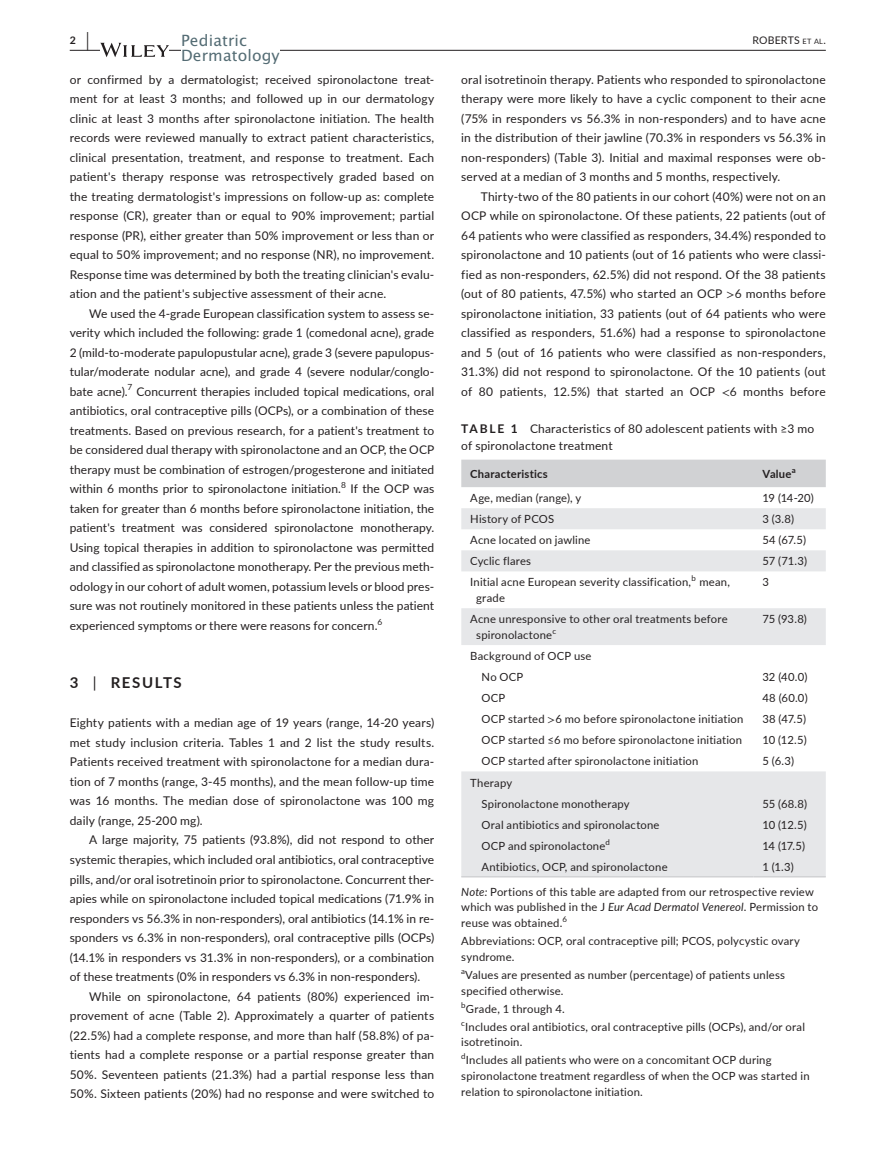
<style>
.page{position:relative;width:893px;height:1174px;background:#fff}
.page>*{position:absolute;margin:0;border:0;box-sizing:border-box;transform-origin:0 0}
.t1{font:15.45px/15px "Lucida Sans Unicode";letter-spacing:.01em;color:#546c74}
.t2{font:700 15px "Lato";letter-spacing:.105em;color:#231f20}
.t3{font:12px/19.5px "Lato";letter-spacing:.01em;color:#231f20;text-align:justify}
.t4{font:11.25px/15.8px "Lato";letter-spacing:.015em;color:#231f20}
.t5{font:700 11.25px "Lato";letter-spacing:.02em;color:#231f20}
.t6{font:10.5px "Lato";letter-spacing:.02em;color:#231f20}
.t7{font:700 10.5px "Lato";color:#231f20}
.t8{font:8.4px "Lato";color:#231f20}
.t9{font:7.8px "Lato";color:#231f20}
.t10{font:700 7.8px "Lato";color:#231f20}
.s1{font-size:19.5px}
.s2{font-size:7.35px}
.s3{font-family:"STIX"}
.s4{font-weight:700}
.s5{font-weight:400}
.s6{font-style:italic}
</style>
<div class="page">
<hr style="left:70px;top:50px;width:756px;height:1px;background:#231f20">
<svg style="left:100px;top:43px;width:69px;height:14px"></svg>
<div style="left:181px;top:33px;width:99px;height:35px;background:#fff"></div>
<div style="left:461px;top:459px;width:365px;height:28px;background:#d1d2d4"></div>
<svg style="left:461px;top:508px;width:365px;height:368px"></svg>
<hr style="left:461px;top:876px;width:292px;height:1px;background:#d1d2d4">
<hr style="left:753px;top:876px;width:73px;height:1px;background:#d1d2d4">
<p class="t7" style="left:70px;top:33px;width:21px">2 <span class="s1">|</span></p>
<p class="t1" style="left:181px;top:33px;width:100px">Pediatric<br>Dermatology</p>
<p class="t6" style="left:752px;top:33px;width:75px">ROBERTS <span class="s2">et al</span>.</p>
<p class="t3" style="left:70px;top:69px;width:366px">or confirmed by a dermatologist; received spironolactone treat&shy;ment for at least 3 months; and followed up in our dermatology clinic at least 3 months after spironolactone initiation. The health records were reviewed manually to extract patient characteristics, clinical presentation, treatment, and response to treatment. Each patient's therapy response was retrospectively graded based on the treating dermatologist's impressions on follow-up as: complete response (CR), greater than or equal to 90% improvement; partial response (PR), either greater than 50% improvement or less than or equal to 50% improvement; and no response (NR), no improvement.<br>Response time was determined by both the treating clinician's evalu&shy;ation and the patient's subjective assessment of their acne.</p>
<p class="t3" style="left:70px;top:303px;width:366px;text-indent:20px">We used the 4-grade European classification system to assess se&shy;verity which included the following: grade 1 (comedonal acne), grade 2 (mild-to-moderate papulopustular acne), grade 3 (severe papulopus&shy;tular/moderate nodular acne), and grade 4 (severe nodular/conglo&shy;bate acne).</p>
<p class="t3" style="left:461px;top:69px;width:366px">oral isotretinoin therapy. Patients who responded to spironolactone therapy were more likely to have a cyclic component to their acne (75% in responders vs 56.3% in non-responders) and to have acne in the distribution of their jawline (70.3% in responders vs 56.3% in non-responders) (Table 3). Initial and maximal responses were ob&shy;served at a median of 3 months and 5 months, respectively.</p>
<p class="t3" style="left:461px;top:186px;width:366px;text-indent:20px">Thirty-two of the 80 patients in our cohort (40%) were not on an OCP while on spironolactone. Of these patients, 22 patients (out of 64 patients who were classified as responders, 34.4%) responded to spironolactone and 10 patients (out of 16 patients who were classi&shy;fied as non-responders, 62.5%) did not respond. Of the 38 patients (out of 80 patients, 47.5%) who started an OCP <span class="s3">&gt;</span>6 months before spironolactone initiation, 33 patients (out of 64 patients who were classified as responders, 51.6%) had a response to spironolactone and 5 (out of 16 patients who were classified as non-responders, 31.3%) did not respond to spironolactone. Of the 10 patients (out of 80 patients, 12.5%) that started an OCP <span class="s3">&lt;</span>6 months before</p>
<p class="t3" style="left:461px;top:420px;width:355px;line-height:16.5px"><span class="s4">TABLE 1</span> Characteristics of 80 adolescent patients with ≥3 mo of spironolactone treatment</p>
<p class="t5" style="left:470px;top:465px;width:79px">Characteristics</p>
<p class="t5" style="left:762px;top:465px;width:31px">Value</p>
<p class="t10" style="left:792px;top:464px;width:5px">a</p>
<p class="t4" style="left:470px;top:490px;width:113px">Age, median (range), y</p>
<p class="t4" style="left:762px;top:490px;width:53px">19 (14-20)</p>
<p class="t4" style="left:470px;top:511px;width:85px">History of PCOS</p>
<p class="t4" style="left:762px;top:511px;width:33px">3 (3.8)</p>
<p class="t4" style="left:470px;top:532px;width:122px">Acne located on jawline</p>
<p class="t4" style="left:762px;top:532px;width:45px">54 (67.5)</p>
<p class="t4" style="left:470px;top:553px;width:62px">Cyclic flares</p>
<p class="t4" style="left:762px;top:553px;width:46px">57 (71.3)</p>
<p class="t4" style="left:470px;top:574px;width:222px">Initial acne European severity classification,</p>
<p class="t9" style="left:691px;top:573px;width:6px">b</p>
<p class="t8" style="left:128px;top:381px;width:6px">7</p>
<p class="t3" style="left:70px;top:381px;width:366px;text-indent:67px">Concurrent therapies included topical medications, oral antibiotics, oral contraceptive pills (OCPs), or a combination of these treatments. Based on previous research, for a patient's treatment to be considered dual therapy with spironolactone and an OCP, the OCP therapy must be combination of estrogen/progesterone and initiated within 6 months prior to spironolactone initiation.</p>
<p class="t8" style="left:341px;top:479px;width:6px">8</p>
<p class="t3" style="left:70px;top:479px;width:366px;text-indent:281px">If the OCP was taken for greater than 6 months before spironolactone initiation, the patient's treatment was considered spironolactone monotherapy.<br>Using topical therapies in addition to spironolactone was permitted and classified as spironolactone monotherapy. Per the previous meth&shy;odology in our cohort of adult women, potassium levels or blood pres&shy;sure was not routinely monitored in these patients unless the patient experienced symptoms or there were reasons for concern.</p>
<p class="t4" style="left:762px;top:574px;width:8px">3</p>
<p class="t4" style="left:699px;top:574px;width:32px">mean,</p>
<p class="t4" style="left:476px;top:590px;width:30px">grade</p>
<p class="t4" style="left:762px;top:611px;width:46px">75 (93.8)</p>
<p class="t4" style="left:476px;top:611px;width:253px;text-indent:-6px">Acne unresponsive to other oral treatments before spironolactone</p>
<p class="t8" style="left:378px;top:615px;width:6px">6</p>
<p class="t9" style="left:552px;top:625px;width:5px">c</p>
<p class="t2" style="left:70px;top:672px;width:114px">3 <span class="s5">|</span> RESULTS</p>
<p class="t3" style="left:70px;top:713px;width:366px">Eighty patients with a median age of 19 years (range, 14-20 years) met study inclusion criteria. Tables 1 and 2 list the study results.<br>Patients received treatment with spironolactone for a median dura&shy;tion of 7 months (range, 3-45 months), and the mean follow-up time was 16 months. The median dose of spironolactone was 100 mg daily (range, 25-200 mg).</p>
<p class="t3" style="left:70px;top:830px;width:366px;text-indent:20px">A large majority, 75 patients (93.8%), did not respond to other systemic therapies, which included oral antibiotics, oral contraceptive pills, and/or oral isotretinoin prior to spironolactone. Concurrent ther&shy;apies while on spironolactone included topical medications (71.9% in responders vs 56.3% in non-responders), oral antibiotics (14.1% in re&shy;sponders vs 6.3% in non-responders), oral contraceptive pills (OCPs) (14.1% in responders vs 31.3% in non-responders), or a combination of these treatments (0% in responders vs 6.3% in non-responders).</p>
<p class="t3" style="left:70px;top:986px;width:366px;text-indent:20px">While on spironolactone, 64 patients (80%) experienced im&shy;provement of acne (Table 2). Approximately a quarter of patients (22.5%) had a complete response, and more than half (58.8%) of pa&shy;tients had a complete response or a partial response greater than 50%. Seventeen patients (21.3%) had a partial response less than 50%. Sixteen patients (20%) had no response and were switched to</p>
<p class="t4" style="left:482px;top:645px;width:111px;line-height:21px;text-indent:-11px">Background of OCP use<br>No OCP</p>
<p class="t4" style="left:762px;top:668px;width:47px">32 (40.0)</p>
<p class="t4" style="left:482px;top:690px;width:25px">OCP</p>
<p class="t4" style="left:762px;top:690px;width:47px">48 (60.0)</p>
<p class="t4" style="left:482px;top:711px;width:263px">OCP started <span class="s3">&gt;</span>6 mo before spironolactone initiation</p>
<p class="t4" style="left:762px;top:711px;width:45px">38 (47.5)</p>
<p class="t4" style="left:482px;top:732px;width:262px">OCP started ≤6 mo before spironolactone initiation</p>
<p class="t4" style="left:762px;top:732px;width:46px">10 (12.5)</p>
<p class="t4" style="left:482px;top:753px;width:218px">OCP started after spironolactone initiation</p>
<p class="t4" style="left:762px;top:753px;width:33px">5 (6.3)</p>
<p class="t4" style="left:482px;top:771px;width:150px;line-height:21px;text-indent:-11px">Therapy<br>Spironolactone monotherapy</p>
<p class="t4" style="left:762px;top:795px;width:46px">55 (68.8)</p>
<p class="t4" style="left:482px;top:816px;width:179px">Oral antibiotics and spironolactone</p>
<p class="t4" style="left:762px;top:816px;width:46px">10 (12.5)</p>
<p class="t4" style="left:482px;top:837px;width:125px">OCP and spironolactone</p>
<p class="t9" style="left:606px;top:836px;width:6px">d</p>
<p class="t4" style="left:762px;top:837px;width:44px">14 (17.5)</p>
<p class="t4" style="left:482px;top:858px;width:188px">Antibiotics, OCP, and spironolactone</p>
<p class="t4" style="left:762px;top:858px;width:33px">1 (1.3)</p>
<p class="t4" style="left:461px;top:883px;width:358px"><span class="s6">Note:</span> Portions of this table are adapted from our retrospective review which was published in the J <span class="s6">Eur Acad Dermatol Venereol</span>. Permission to reuse was obtained.</p>
<p class="t9" style="left:563px;top:913px;width:6px">6</p>
<p class="t4" style="left:461px;top:932px;width:340px">Abbreviations: OCP, oral contraceptive pill; PCOS, polycystic ovary syndrome.</p>
<p class="t9" style="left:461px;top:965px;width:5px">a</p>
<p class="t4" style="left:461px;top:966px;width:325px;text-indent:4px">Values are presented as number (percentage) of patients unless specified otherwise.</p>
<p class="t9" style="left:461px;top:999px;width:6px">b</p>
<p class="t4" style="left:466px;top:1000px;width:100px">Grade, 1 through 4.</p>
<p class="t9" style="left:461px;top:1017px;width:5px">c</p>
<p class="t4" style="left:461px;top:1018px;width:345px;text-indent:4px">Includes oral antibiotics, oral contraceptive pills (OCPs), and/or oral isotretinoin.</p>
<p class="t9" style="left:461px;top:1050px;width:6px">d</p>
<p class="t4" style="left:461px;top:1051px;width:350px;text-indent:5px">Includes all patients who were on a concomitant OCP during spironolactone treatment regardless of when the OCP was started in relation to spironolactone initiation.</p>
</div>
